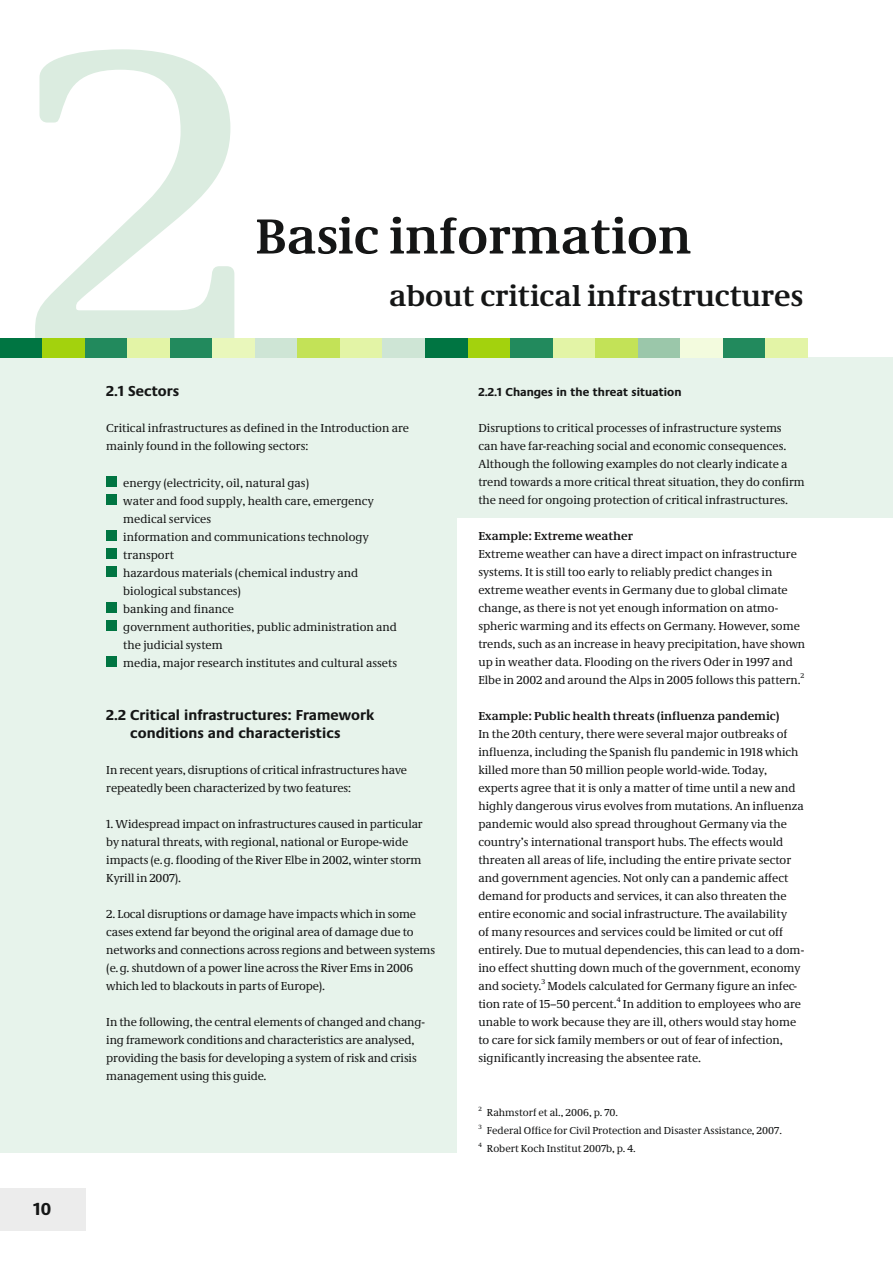
<style>
.page{position:relative;width:893px;height:1263px;background:#fff}
.page>*{position:absolute;margin:0;border:0;box-sizing:border-box;transform-origin:0 0}
.t1{font:440.7px "Neue Demos";color:#dbece0}
.t2{font:700 51px "Neue Demos";color:#151616}
.t3{font:700 30px "Neue Demos";color:#151616}
.t4{font:700 18px "Neue Praxis";color:#151616}
.t5{font:700 15px/18px "Neue Praxis";color:#151616}
.t6{font:12px/18px "Neue Demos";color:#151616}
.t7{font:700 12px "Neue Demos";color:#151616}
.t8{font:700 12px "Neue Praxis";color:#151616}
.t9{font:10.5px "Neue Demos";color:#151616}
.t10{font:7.2px "Neue Demos";color:#151616}
.t11{font:6.3px "Neue Demos";color:#151616}
</style>
<div class="page">
<div style="left:0;top:1188px;width:85px;height:43px;background:#ececec"></div>
<div style="left:0;top:357px;width:893px;height:795px;background:#e7f3eb"></div>
<div style="left:457px;top:518px;width:436px;height:638px;background:#fff"></div>
<div style="left:0;top:338px;width:43px;height:19px;background:#007542"></div>
<div style="left:43px;top:338px;width:42px;height:19px;background:#a3d20d"></div>
<div style="left:85px;top:338px;width:43px;height:19px;background:#228a5d"></div>
<div style="left:128px;top:338px;width:42px;height:19px;background:#e3f4a6"></div>
<div style="left:170px;top:338px;width:43px;height:19px;background:#228a5d"></div>
<div style="left:213px;top:338px;width:42px;height:19px;background:#e9f7bb"></div>
<div style="left:255px;top:338px;width:43px;height:19px;background:#cee5d5"></div>
<div style="left:298px;top:338px;width:42px;height:19px;background:#c3e257"></div>
<div style="left:340px;top:338px;width:43px;height:19px;background:#e3f4a6"></div>
<div style="left:383px;top:338px;width:42px;height:19px;background:#cee5d5"></div>
<div style="left:425px;top:338px;width:43px;height:19px;background:#007542"></div>
<div style="left:468px;top:338px;width:42px;height:19px;background:#a3d20d"></div>
<div style="left:510px;top:338px;width:43px;height:19px;background:#228a5d"></div>
<div style="left:553px;top:338px;width:42px;height:19px;background:#e3f4a6"></div>
<div style="left:595px;top:338px;width:43px;height:19px;background:#c3e257"></div>
<div style="left:638px;top:338px;width:42px;height:19px;background:#9bc7aa"></div>
<div style="left:680px;top:338px;width:43px;height:19px;background:#f3fbde"></div>
<div style="left:723px;top:338px;width:42px;height:19px;background:#228a5d"></div>
<div style="left:765px;top:338px;width:43px;height:19px;background:#e3f4a6"></div>
<div style="left:106px;top:476px;width:11px;height:11px;background:#007542"></div>
<div style="left:106px;top:494px;width:11px;height:11px;background:#007542"></div>
<div style="left:106px;top:530px;width:11px;height:11px;background:#007542"></div>
<div style="left:106px;top:548px;width:11px;height:11px;background:#007542"></div>
<div style="left:106px;top:566px;width:11px;height:11px;background:#007542"></div>
<div style="left:106px;top:602px;width:11px;height:11px;background:#007542"></div>
<div style="left:106px;top:620px;width:11px;height:11px;background:#007542"></div>
<div style="left:106px;top:656px;width:11px;height:11px;background:#007542"></div>
<h1 class="t1" style="left:21px;top:30px;width:235px">2</h1>
<h2 class="t2" style="left:255px;top:217px;width:438px">Basic information</h2>
<h3 class="t3" style="left:389px;top:284px;width:416px">about critical infrastructures</h3>
<h3 class="t4" style="left:33px;top:1202px;width:20px">10</h3>
<p class="t5" style="left:106px;top:383px;width:74px">2.1 Sectors</p>
<p class="t6" style="left:106px;top:420px;width:304px">Critical infrastructures as defined in the Introduction are mainly found in the following sectors:</p>
<p class="t6" style="left:123px;top:475px;width:276px">energy (electricity, oil, natural gas)<br>water and food supply, health care, emergency medical services<br>information and communications technology transport<br>hazardous materials (chemical industry and biological substances)<br>banking and finance<br>government authorities, public administration and the judicial system<br>media, major research institutes and cultural assets</p>
<p class="t5" style="left:130px;top:707px;width:245px;text-indent:-24px">2.2 Critical infrastructures: Framework conditions and characteristics</p>
<p class="t6" style="left:106px;top:762px;width:302px">In recent years, disruptions of critical infrastructures have repeatedly been characterized by two features:</p>
<p class="t6" style="left:106px;top:816px;width:318px">1. Widespread impact on infrastructures caused in particular by natural threats, with regional, national or Europe-wide impacts (e. g. flooding of the River Elbe in 2002, winter storm Kyrill in 2007).</p>
<p class="t6" style="left:106px;top:906px;width:330px">2. Local disruptions or damage have impacts which in some cases extend far beyond the original area of damage due to networks and connections across regions and between systems (e. g. shutdown of a power line across the River Ems in 2006 which led to blackouts in parts of Europe).</p>
<p class="t6" style="left:106px;top:1014px;width:320px">In the following, the central elements of changed and chang&shy;ing framework conditions and characteristics are analysed, providing the basis for developing a system of risk and crisis management using this guide.</p>
<p class="t8" style="left:478px;top:387px;width:205px">2.2.1 Changes in the threat situation</p>
<p class="t6" style="left:478px;top:420px;width:328px">Disruptions to critical processes of infrastructure systems<br>can have far-reaching social and economic consequences.<br>Although the following examples do not clearly indicate a trend towards a more critical threat situation, they do confirm the need for ongoing protection of critical infrastructures.</p>
<p class="t7" style="left:478px;top:531px;width:156px">Example: Extreme weather</p>
<p class="t6" style="left:478px;top:546px;width:328px">Extreme weather can have a direct impact on infrastructure systems. It is still too early to reliably predict changes in extreme weather events in Germany due to global climate change, as there is not yet enough information on atmo&shy;spheric warming and its effects on Germany. However, some trends, such as an increase in heavy precipitation, have shown up in weather data. Flooding on the rivers Oder in 1997 and Elbe in 2002 and around the Alps in 2005 follows this pattern.</p>
<p class="t10" style="left:801px;top:673px;width:5px">2</p>
<p class="t7" style="left:478px;top:711px;width:303px">Example: Public health threats (influenza pandemic)</p>
<p class="t6" style="left:478px;top:726px;width:327px">In the 20th century, there were several major outbreaks of influenza, including the Spanish flu pandemic in 1918 which killed more than 50 million people world-wide. Today, experts agree that it is only a matter of time until a new and highly dangerous virus evolves from mutations. An influenza pandemic would also spread throughout Germany via the country’s international transport hubs. The effects would threaten all areas of life, including the entire private sector and government agencies. Not only can a pandemic affect demand for products and services, it can also threaten the entire economic and social infrastructure. The availability<br>of many resources and services could be limited or cut off entirely. Due to mutual dependencies, this can lead to a dom&shy;ino effect shutting down much of the government, economy and society.</p>
<p class="t10" style="left:541px;top:979px;width:5px">3</p>
<p class="t6" style="left:478px;top:978px;width:320px;text-indent:69px">Models calculated for Germany figure an infec&shy;tion rate of 15–50 percent.</p>
<p class="t10" style="left:617px;top:997px;width:5px">4</p>
<p class="t6" style="left:478px;top:996px;width:324px;text-indent:145px">In addition to employees who are unable to work because they are ill, others would stay home to care for sick family members or out of fear of infection, significantly increasing the absentee rate.</p>
<p class="t11" style="left:478px;top:1106px;width:5px">2</p>
<p class="t9" style="left:487px;top:1108px;width:133px">Rahmstorf et al., 2006, p. 70.</p>
<p class="t11" style="left:478px;top:1124px;width:5px">3</p>
<p class="t9" style="left:487px;top:1126px;width:297px">Federal Office for Civil Protection and Disaster Assistance, 2007.</p>
<p class="t11" style="left:478px;top:1142px;width:5px">4</p>
<p class="t9" style="left:487px;top:1144px;width:150px">Robert Koch Institut 2007b, p. 4.</p>
</div>
